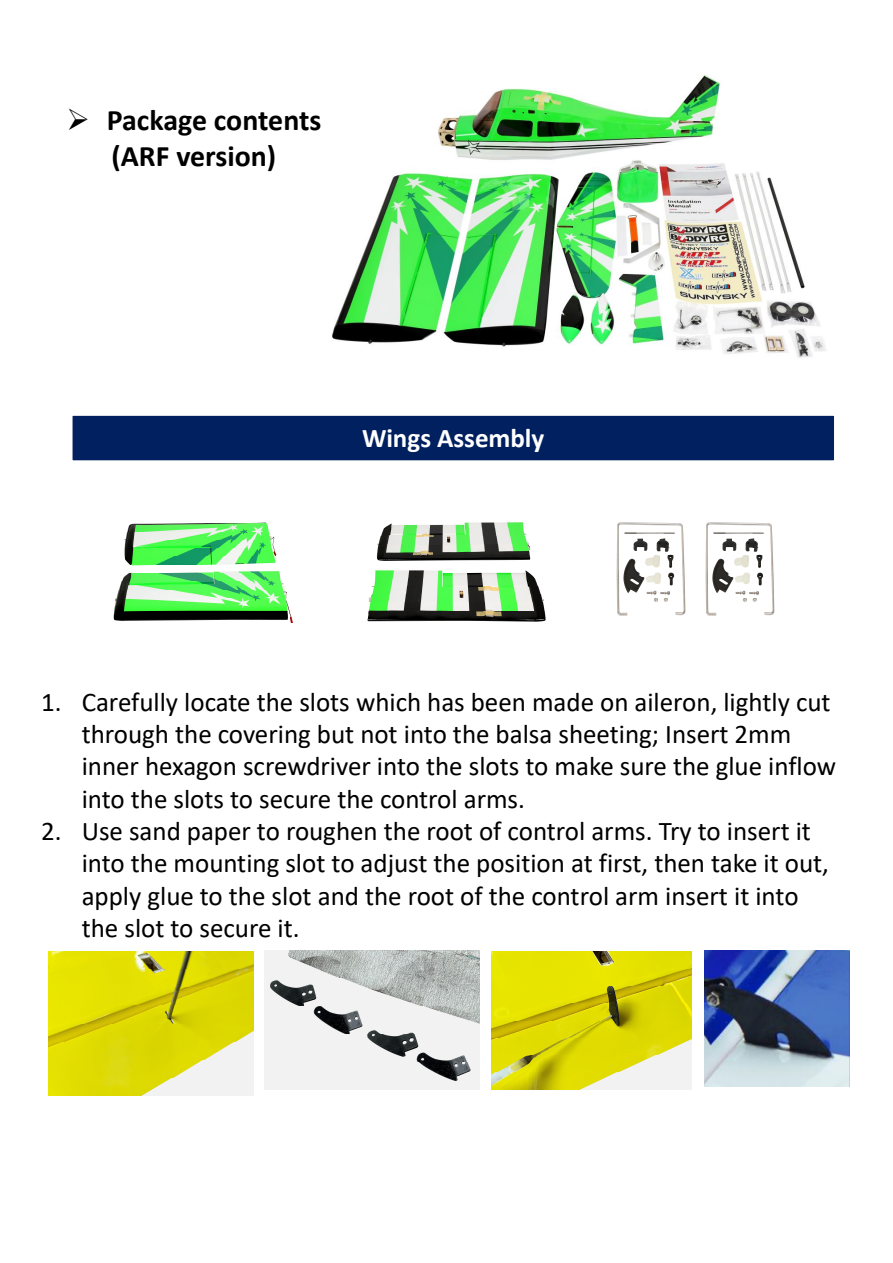
<style>
.page{position:relative;width:893px;height:1263px;background:#fff}
.page>*{position:absolute;margin:0;border:0;box-sizing:border-box;transform-origin:0 0}
.t1{font:700 29.85px/36px "Calibri";color:#000;text-align:center}
.t2{font:27px/32.4px "Calibri";color:#000}
.t3{font:700 27px "Calibri";color:#fff}
</style>
<div class="page">
<img style="left:492px;top:952px;width:199px;height:138px">
<img style="left:265px;top:951px;width:214px;height:139px">
<img style="left:49px;top:951px;width:204px;height:144px">
<img style="left:704px;top:950px;width:146px;height:136px">
<img style="left:113px;top:522px;width:180px;height:101px">
<img style="left:367px;top:522px;width:179px;height:100px">
<img style="left:616px;top:522px;width:159px;height:94px">
<img style="left:332px;top:74px;width:494px;height:284px">
<div style="left:73px;top:416px;width:760px;height:44px;background:#002060"></div>
<p class="t1" style="left:66px;top:102px;width:256px">➢ Package contents (ARF version)</p>
<p class="t3" style="left:362px;top:419px;width:184px">Wings Assembly</p>
<p class="t2" style="left:82px;top:685px;width:756px;text-indent:-40px">1. Carefully locate the slots which has been made on aileron, lightly cut through the covering but not into the balsa sheeting; Insert 2mm inner hexagon screwdriver into the slots to make sure the glue inflow into the slots to secure the control arms.</p>
<p class="t2" style="left:82px;top:814px;width:749px;text-indent:-40px">2. Use sand paper to roughen the root of control arms. Try to insert it into the mounting slot to adjust the position at first, then take it out, apply glue to the slot and the root of the control arm insert it into the slot to secure it.</p>
</div>
